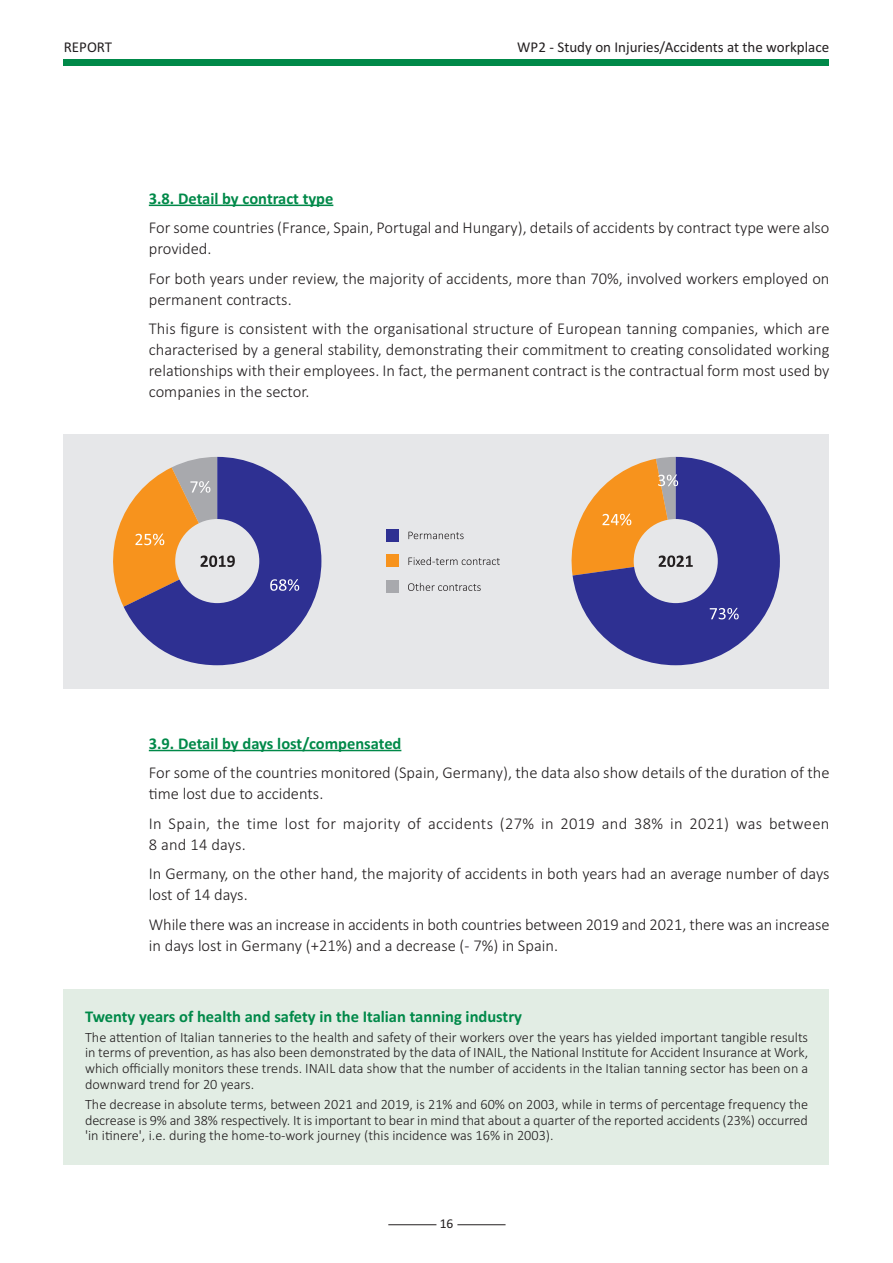
<style>
.page{position:relative;width:893px;height:1263px;background:#fff}
.page>*{position:absolute;margin:0;border:0;box-sizing:border-box;transform-origin:0 0}
.t1{font:300 16.5px/21px "Calibri";color:#231f20}
.t2{font:700 16.5px "Calibri";color:#008949}
.t3{font:300 16.5px/21px "Calibri";letter-spacing:.02em;color:#231f20}
.t4{font:15px "Calibri";color:#231f20}
.t5{font:300 14.25px/15.8px "Calibri";color:#231f20;text-align:justify}
.t6{font:13.5px "Calibri";color:#231f20}
</style>
<div class="page">
<hr style="left:388px;top:1224px;width:48px;height:1px;background:#231f20">
<hr style="left:457px;top:1224px;width:49px;height:1px;background:#231f20">
<div style="left:64px;top:59px;width:765px;height:6px;background:#008949"></div>
<hr style="left:149px;top:205px;width:184px;height:1px;background:#008949">
<hr style="left:149px;top:750px;width:252px;height:1px;background:#008949">
<div style="left:64px;top:434px;width:765px;height:254px;background:#e6e7e9"></div>
<svg style="left:408px;top:532px;width:56px;height:7px"></svg>
<div style="left:387px;top:529px;width:12px;height:12px;background:#2e3092"></div>
<svg style="left:408px;top:557px;width:92px;height:8px"></svg>
<div style="left:387px;top:555px;width:12px;height:12px;background:#f7931d"></div>
<svg style="left:408px;top:583px;width:73px;height:8px"></svg>
<div style="left:387px;top:580px;width:12px;height:13px;background:#a8a9ad"></div>
<svg style="left:113px;top:457px;width:208px;height:208px"></svg>
<svg style="left:571px;top:457px;width:209px;height:208px"></svg>
<div style="left:64px;top:989px;width:765px;height:176px;background:#e2ede4"></div>
<p class="t4" style="left:64px;top:38px;width:50px">REPORT</p>
<p class="t4" style="left:517px;top:38px;width:313px">WP2 ‐ Study on Injuries/Accidents at the workplace</p>
<p class="t2" style="left:149px;top:193px;width:186px">3.8. Detail by contract type</p>
<p class="t1" style="left:149px;top:219px;width:682px">For some countries (France, Spain, Portugal and Hungary), details of accidents by contract type were also provided.</p>
<p class="t1" style="left:149px;top:269px;width:682px">For both years under review, the majority of accidents, more than 70%, involved workers employed on permanent contracts.</p>
<p class="t1" style="left:149px;top:320px;width:682px;text-align:justify">This figure is consistent with the organisational structure of European tanning companies, which are characterised by a general stability, demonstrating their commitment to creating consolidated working relationships with their employees. In fact, the permanent contract is the contractual form most used by companies in the sector.</p>
<p class="t2" style="left:149px;top:738px;width:254px">3.9. Detail by days lost/compensated</p>
<p class="t1" style="left:149px;top:764px;width:682px">For some of the countries monitored (Spain, Germany), the data also show details of the duration of the time lost due to accidents.</p>
<p class="t3" style="left:149px;top:814px;width:682px">In Spain, the time lost for majority of accidents (27% in 2019 and 38% in 2021) was between<br>8 and 14 days.</p>
<p class="t1" style="left:149px;top:865px;width:682px">In Germany, on the other hand, the majority of accidents in both years had an average number of days lost of 14 days.</p>
<p class="t1" style="left:149px;top:915px;width:682px">While there was an increase in accidents in both countries between 2019 and 2021, there was an increase in days lost in Germany (+21%) and a decrease (- 7%) in Spain.</p>
<p class="t2" style="left:85px;top:1010px;width:438px">Twenty years of health and safety in the Italian tanning industry</p>
<p class="t5" style="left:85px;top:1030px;width:725px">The attention of Italian tanneries to the health and safety of their workers over the years has yielded important tangible results in terms of prevention, as has also been demonstrated by the data of INAIL, the National Institute for Accident Insurance at Work, which officially monitors these trends. INAIL data show that the number of accidents in the Italian tanning sector has been on a downward trend for 20 years.</p>
<p class="t5" style="left:85px;top:1097px;width:725px">The decrease in absolute terms, between 2021 and 2019, is 21% and 60% on 2003, while in terms of percentage frequency the decrease is 9% and 38% respectively. It is important to bear in mind that about a quarter of the reported accidents (23%) occurred 'in itinere', i.e. during the home-to-work journey (this incidence was 16% in 2003).</p>
<p class="t6" style="left:440px;top:1216px;width:15px">16</p>
</div>
